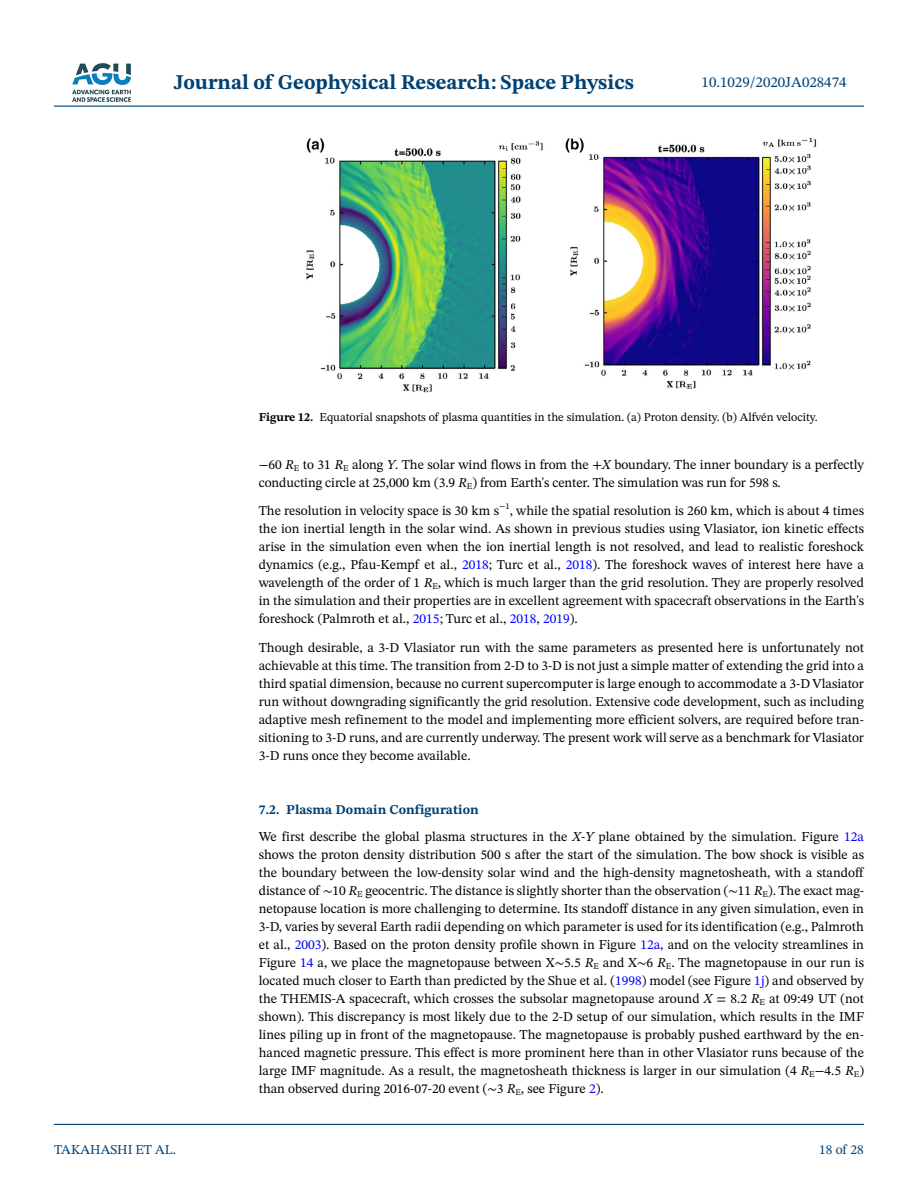
<style>
.page{position:relative;width:918px;height:1188px;background:#fff}
.page>*{position:absolute;margin:0;border:0;box-sizing:border-box;transform-origin:0 0}
.t1{font:700 21px "STIX Two Text";color:#004174}
.t2{font:15px "STIX Two Text";color:#004174}
.t3{font:13.5px/18px "STIX Two Text";color:#000;text-align:justify}
.t4{font:13.5px "STIX Two Text";color:#004174}
.t5{font:12px "STIX Two Text";color:#000}
.s1{font-weight:700}
.s2{font-style:italic}
.s3{color:#00f}
.s4{font-weight:700;color:#004174}
.s5{font-family:"STIX Two Math"}
</style>
<div class="page">
<hr style="left:54px;top:106px;width:810px;height:1px;background:#004174">
<hr style="left:54px;top:1124px;width:810px;height:1px;background:#004174">
<img style="left:72px;top:63px;width:59px;height:39px">
<img style="left:306px;top:137px;width:511px;height:255px">
<h1 class="t1" style="left:174px;top:67px;width:462px">Journal of Geophysical Research: Space Physics</h1>
<p class="t2" style="left:702px;top:72px;width:146px">10.1029/2020JA028474</p>
<p class="t5" style="left:259px;top:409px;width:561px"><span class="s1">Figure 12.</span> Equatorial snapshots of plasma quantities in the simulation. (a) Proton density. (b) Alfvén velocity.</p>
<p class="t3" style="left:259px;top:455px;width:607px">−60 <span class="s2">R</span><sub>E</sub> to 31 <span class="s2">R</span><sub>E</sub> along <span class="s2">Y</span>. The solar wind flows in from the +<span class="s2">X</span> boundary. The inner boundary is a perfectly conducting circle at 25,000 km (3.9 <span class="s2">R</span><sub>E</sub>) from Earth's center. The simulation was run for 598 s.</p>
<p class="t3" style="left:259px;top:502px;width:607px">The resolution in velocity space is 30 km s<sup>−1</sup>, while the spatial resolution is 260 km, which is about 4 times the ion inertial length in the solar wind. As shown in previous studies using Vlasiator, ion kinetic effects arise in the simulation even when the ion inertial length is not resolved, and lead to realistic foreshock dynamics (e.g., Pfau-Kempf et al., <span class="s3">2018</span>; Turc et al., <span class="s3">2018</span>). The foreshock waves of interest here have a wavelength of the order of 1 <span class="s2">R</span><sub>E</sub>, which is much larger than the grid resolution. They are properly resolved in the simulation and their properties are in excellent agreement with spacecraft observations in the Earth's foreshock (Palmroth et al., <span class="s3">2015</span>; Turc et al., <span class="s3">2018</span>, <span class="s3">2019</span>).</p>
<p class="t3" style="left:259px;top:638px;width:607px">Though desirable, a 3-D Vlasiator run with the same parameters as presented here is unfortunately not achievable at this time. The transition from 2-D to 3-D is not just a simple matter of extending the grid into a third spatial dimension, because no current supercomputer is large enough to accommodate a 3-D Vlasiator run without downgrading significantly the grid resolution. Extensive code development, such as including adaptive mesh refinement to the model and implementing more efficient solvers, are required before tran&shy;sitioning to 3-D runs, and are currently underway. The present work will serve as a benchmark for Vlasiator 3-D runs once they become available.</p>
<p class="t4" style="left:54px;top:1140px;width:124px">TAKAHASHI ET AL.</p>
<p class="t3" style="left:259px;top:796px;width:607px;line-height:27px"><span class="s4">7.2. Plasma Domain Configuration<br></span>We first describe the global plasma structures in the <span class="s2">X</span>-<span class="s2">Y</span> plane obtained by the simulation. Figure <span class="s3">12a</span></p>
<p class="t3" style="left:259px;top:845px;width:607px">shows the proton density distribution 500 s after the start of the simulation. The bow shock is visible as the boundary between the low-density solar wind and the high-density magnetosheath, with a standoff distance of <span class="s5">∼</span>10 <span class="s2">R</span><sub>E</sub> geocentric. The distance is slightly shorter than the observation (<span class="s5">∼</span>11 <span class="s2">R</span><sub>E</sub>). The exact mag&shy;netopause location is more challenging to determine. Its standoff distance in any given simulation, even in 3-D, varies by several Earth radii depending on which parameter is used for its identification (e.g., Palmroth et al., <span class="s3">2003</span>). Based on the proton density profile shown in Figure <span class="s3">12a</span>, and on the velocity streamlines in Figure <span class="s3">14</span> a, we place the magnetopause between X<span class="s5">∼</span>5.5 <span class="s2">R</span><sub>E</sub> and X<span class="s5">∼</span>6 <span class="s2">R</span><sub>E</sub>. The magnetopause in our run is located much closer to Earth than predicted by the Shue et al. (<span class="s3">1998</span>) model (see Figure <span class="s3">1j</span>) and observed by the THEMIS-A spacecraft, which crosses the subsolar magnetopause around <span class="s2">X</span> = 8.2 <span class="s2">R</span><sub>E</sub> at 09:49 UT (not shown). This discrepancy is most likely due to the 2-D setup of our simulation, which results in the IMF lines piling up in front of the magnetopause. The magnetopause is probably pushed earthward by the en&shy;hanced magnetic pressure. This effect is more prominent here than in other Vlasiator runs because of the large IMF magnitude. As a result, the magnetosheath thickness is larger in our simulation (4 <span class="s2">R</span><sub>E</sub>−4.5 <span class="s2">R</span><sub>E</sub>) than observed during 2016-07-20 event (<span class="s5">∼</span>3 <span class="s2">R</span><sub>E</sub>, see Figure <span class="s3">2</span>).</p>
<p class="t4" style="left:819px;top:1140px;width:46px">18 of 28</p>
</div>
